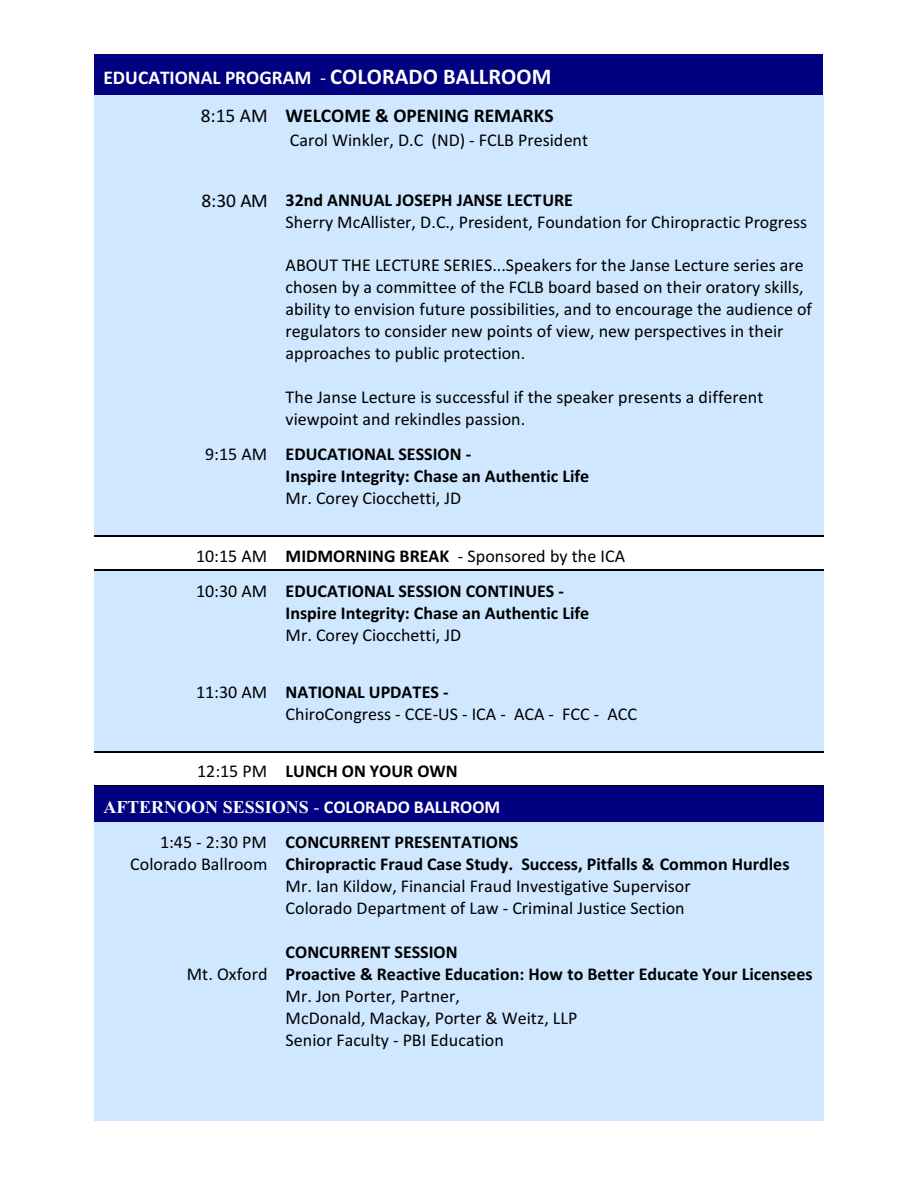
<style>
.page{position:relative;width:918px;height:1188px;background:#fff}
.page>*{position:absolute;margin:0;border:0;box-sizing:border-box;transform-origin:0 0}
.t1{font:700 19.5px/38px "Calibri";color:#000;text-align:right}
.t2{font:18px/21.9px "Calibri";color:#000}
.t3{font:700 18px/21.9px "Calibri";color:#000}
.t4{font:700 18px "Times New Roman";color:#fff}
.s1{color:#fff}
.s2{font-weight:400;color:#fff}
.s3{font-size:22.5px;color:#fff}
.s4{font-weight:400}
.s5{font-size:19.5px}
.s6{font-weight:700}
.s7{font-family:"Calibri"}
</style>
<div class="page">
<div style="left:94px;top:54px;width:729px;height:41px;background:#000080"></div>
<div style="left:94px;top:95px;width:183px;height:84px;background:#cfe8ff"></div>
<div style="left:277px;top:95px;width:546px;height:84px;background:#cfe8ff"></div>
<div style="left:94px;top:179px;width:183px;height:255px;background:#cfe8ff"></div>
<div style="left:277px;top:179px;width:546px;height:255px;background:#cfe8ff"></div>
<div style="left:94px;top:434px;width:183px;height:101px;background:#cfe8ff"></div>
<div style="left:277px;top:434px;width:546px;height:101px;background:#cfe8ff"></div>
<hr style="left:94px;top:536px;width:183px;height:1px;background:#000">
<hr style="left:94px;top:569px;width:183px;height:2px;background:#000">
<hr style="left:277px;top:536px;width:546px;height:1px;background:#000">
<hr style="left:277px;top:569px;width:546px;height:2px;background:#000">
<div style="left:94px;top:571px;width:183px;height:101px;background:#cfe8ff"></div>
<div style="left:277px;top:571px;width:546px;height:101px;background:#cfe8ff"></div>
<div style="left:94px;top:672px;width:183px;height:79px;background:#cfe8ff"></div>
<div style="left:277px;top:672px;width:546px;height:79px;background:#cfe8ff"></div>
<hr style="left:94px;top:751px;width:183px;height:1px;background:#000">
<hr style="left:94px;top:785px;width:183px;height:1px;background:#000">
<hr style="left:277px;top:751px;width:546px;height:1px;background:#000">
<hr style="left:277px;top:785px;width:546px;height:1px;background:#000">
<div style="left:94px;top:786px;width:183px;height:36px;background:#000080"></div>
<div style="left:277px;top:786px;width:546px;height:36px;background:#000080"></div>
<div style="left:94px;top:822px;width:183px;height:298px;background:#cfe8ff"></div>
<div style="left:277px;top:822px;width:546px;height:298px;background:#cfe8ff"></div>
<p class="t1" style="left:104px;top:61px;width:452px"><span class="s1">EDUCATIONAL PROGRAM</span> <span class="s2">-</span> <span class="s3">COLORADO BALLROOM<br></span><span class="s4">8:15 AM</span> WELCOME &amp; OPENING REMARKS</p>
<p class="t2" style="left:290px;top:131px;width:300px">Carol Winkler, D.C (ND) - FCLB President</p>
<p class="t2" style="left:286px;top:190px;width:523px;text-indent:-84px"><span class="s5">8:30 AM</span> <span class="s6">32nd ANNUAL JOSEPH JANSE LECTURE<br></span>Sherry McAllister, D.C., President, Foundation for Chiropractic Progress</p>
<p class="t2" style="left:286px;top:256px;width:528px">ABOUT THE LECTURE SERIES...Speakers for the Janse Lecture series are chosen by a committee of the FCLB board based on their oratory skills, ability to envision future possibilities, and to encourage the audience of regulators to consider new points of view, new perspectives in their approaches to public protection.</p>
<p class="t2" style="left:286px;top:388px;width:479px">The Janse Lecture is successful if the speaker presents a different viewpoint and rekindles passion.</p>
<p class="t3" style="left:286px;top:445px;width:305px;text-indent:-80px"><span class="s4">9:15 AM</span> EDUCATIONAL SESSION -<br>Inspire Integrity: Chase an Authentic Life</p>
<p class="t2" style="left:286px;top:489px;width:177px">Mr. Corey Ciocchetti, JD</p>
<p class="t3" style="left:196px;top:539px;width:431px;line-height:35.2px"><span class="s4">10:15 AM</span> MIDMORNING BREAK <span class="s4">- Sponsored by the ICA<br>10:30 AM</span> EDUCATIONAL SESSION CONTINUES -</p>
<p class="t3" style="left:286px;top:603px;width:305px">Inspire Integrity: Chase an Authentic Life</p>
<p class="t2" style="left:286px;top:625px;width:177px">Mr. Corey Ciocchetti, JD</p>
<p class="t2" style="left:196px;top:683px;width:73px">11:30 AM</p>
<p class="t3" style="left:286px;top:683px;width:164px">NATIONAL UPDATES -</p>
<p class="t2" style="left:286px;top:705px;width:353px">ChiroCongress - CCE-US - ICA - ACA - FCC - ACC</p>
<p class="t3" style="left:197px;top:762px;width:262px"><span class="s4">12:15 PM</span> LUNCH ON YOUR OWN</p>
<p class="t4" style="left:104px;top:801px;width:398px">AFTERNOON SESSIONS <span class="s4">-</span> <span class="s7">COLORADO BALLROOM</span></p>
<p class="t2" style="left:130px;top:833px;width:139px;text-align:right">1:45 - 2:30 PM<br>Colorado Ballroom</p>
<p class="t3" style="left:286px;top:833px;width:505px">CONCURRENT PRESENTATIONS<br>Chiropractic Fraud Case Study. Success, Pitfalls &amp; Common Hurdles</p>
<p class="t2" style="left:286px;top:876px;width:407px">Mr. Ian Kildow, Financial Fraud Investigative Supervisor<br>Colorado Department of Law - Criminal Justice Section</p>
<p class="t3" style="left:286px;top:942px;width:528px">CONCURRENT SESSION<br>Proactive &amp; Reactive Education: How to Better Educate Your Licensees</p>
<p class="t2" style="left:286px;top:986px;width:293px">Mr. Jon Porter, Partner,<br>McDonald, Mackay, Porter &amp; Weitz, LLP<br>Senior Faculty - PBI Education</p>
<p class="t2" style="left:187px;top:964px;width:82px">Mt. Oxford</p>
</div>
